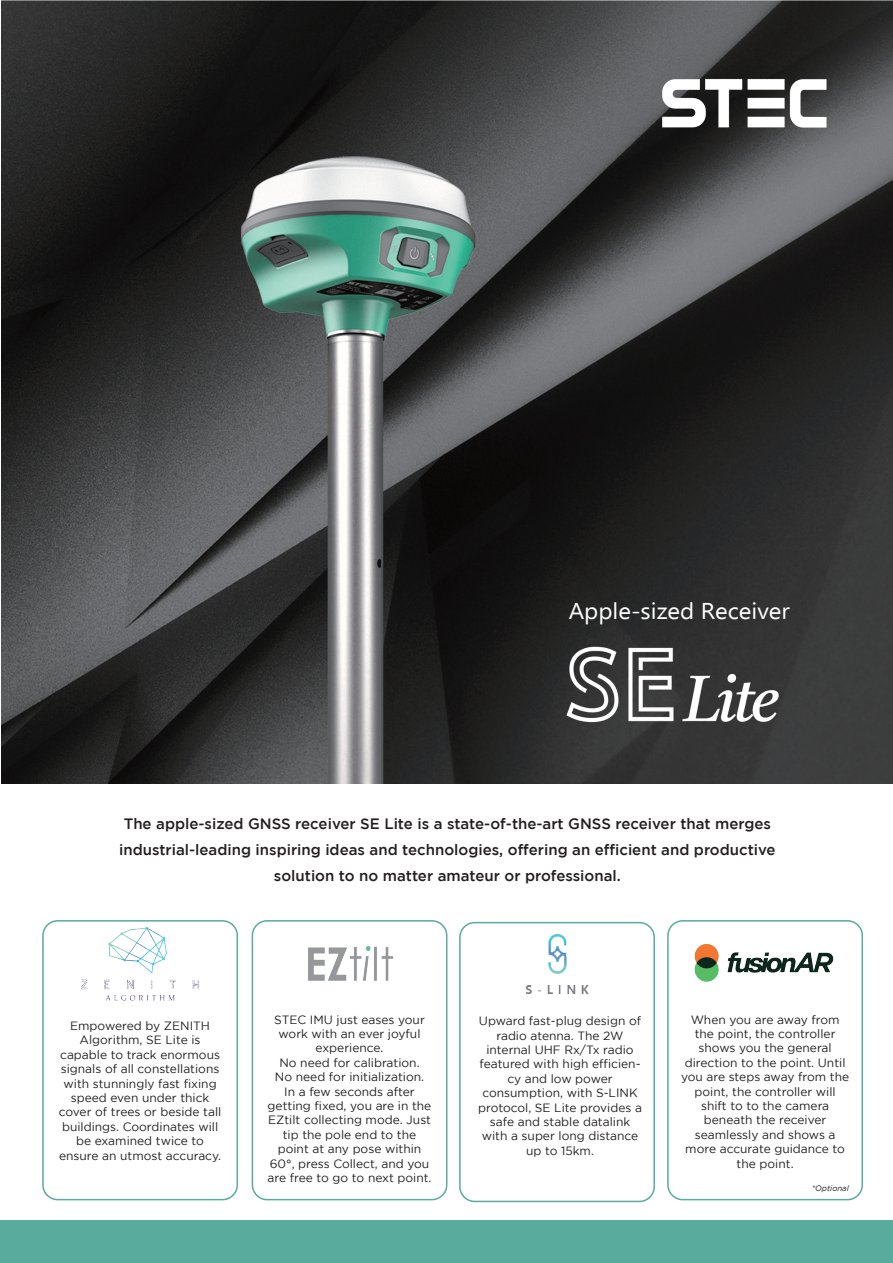
<style>
.page{position:relative;width:893px;height:1263px;background:#fff}
.page>*{position:absolute;margin:0;border:0;box-sizing:border-box;transform-origin:0 0}
.t1{font:22.8px "Ebrima";color:#fff;scale:1.05 1}
.t2{font:500 15px/25.8px "Gotham";color:#231f20;text-align:center}
.t3{font:12px/14.4px "Gotham";color:#231f20;text-align:center}
.t4{font:italic 7.95px "Gotham";color:#231f20}
</style>
<div class="page">
<div style="left:0;top:1220px;width:892px;height:43px;background:#58ab9d"></div>
<img style="left:81px;top:927px;width:119px;height:74px">
<img style="left:525px;top:934px;width:64px;height:60px">
<div style="left:42px;top:920px;width:196px;height:280px;border:2px solid #58ab9d;border-radius:15px"></div>
<div style="left:252px;top:920px;width:195px;height:280px;border:2px solid #58ab9d;border-radius:15px"></div>
<div style="left:459px;top:922px;width:196px;height:280px;border:2px solid #58ab9d;border-radius:15px"></div>
<img style="left:308px;top:946px;width:85px;height:35px">
<img style="left:2px;top:0;width:891px;height:784px">
<img style="left:560px;top:637px;width:222px;height:92px">
<img style="left:659px;top:76px;width:172px;height:57px">
<img style="left:694px;top:944px;width:140px;height:38px">
<div style="left:667px;top:920px;width:196px;height:280px;border:2px solid #58ab9d;border-radius:15px"></div>
<h1 class="t1" style="left:569px;top:594px;width:212px">Apple-sized Receiver</h1>
<p class="t2" style="left:119px;top:811px;width:658px">The apple-sized GNSS receiver SE Lite is a state-of-the-art GNSS receiver that merges industrial-leading inspiring ideas and technologies, offering an efficient and productive solution to no matter amateur or professional.</p>
<p class="t3" style="left:59px;top:1018px;width:164px">Empowered by ZENITH<br>Algorithm, SE Lite is capable to track enormous signals of all constellations with stunningly fast fixing speed even under thick cover of trees or beside tall buildings. Coordinates will be examined twice to ensure an utmost accuracy.</p>
<p class="t3" style="left:268px;top:1012px;width:165px">STEC IMU just eases your work with an ever joyful experience.<br>No need for calibration.<br>No need for initialization.<br>In a few seconds after getting fixed, you are in the<br>EZtilt collecting mode. Just tip the pole end to the point at any pose within<br>60°, press Collect, and you are free to go to next point.</p>
<p class="t3" style="left:478px;top:1013px;width:165px">Upward fast-plug design of radio atenna. The 2W internal UHF Rx/Tx radio featured with high efficien&shy;cy and low power consumption, with S-LINK protocol, SE Lite provides a safe and stable datalink with a super long distance up to 15km.</p>
<p class="t3" style="left:681px;top:1012px;width:170px">When you are away from the point, the controller shows you the general direction to the point. Until you are steps away from the point, the controller will shift to to the camera beneath the receiver seamlessly and shows a more accurate guidance to the point.</p>
<p class="t4" style="left:812px;top:1184px;width:39px">*Optional</p>
</div>
